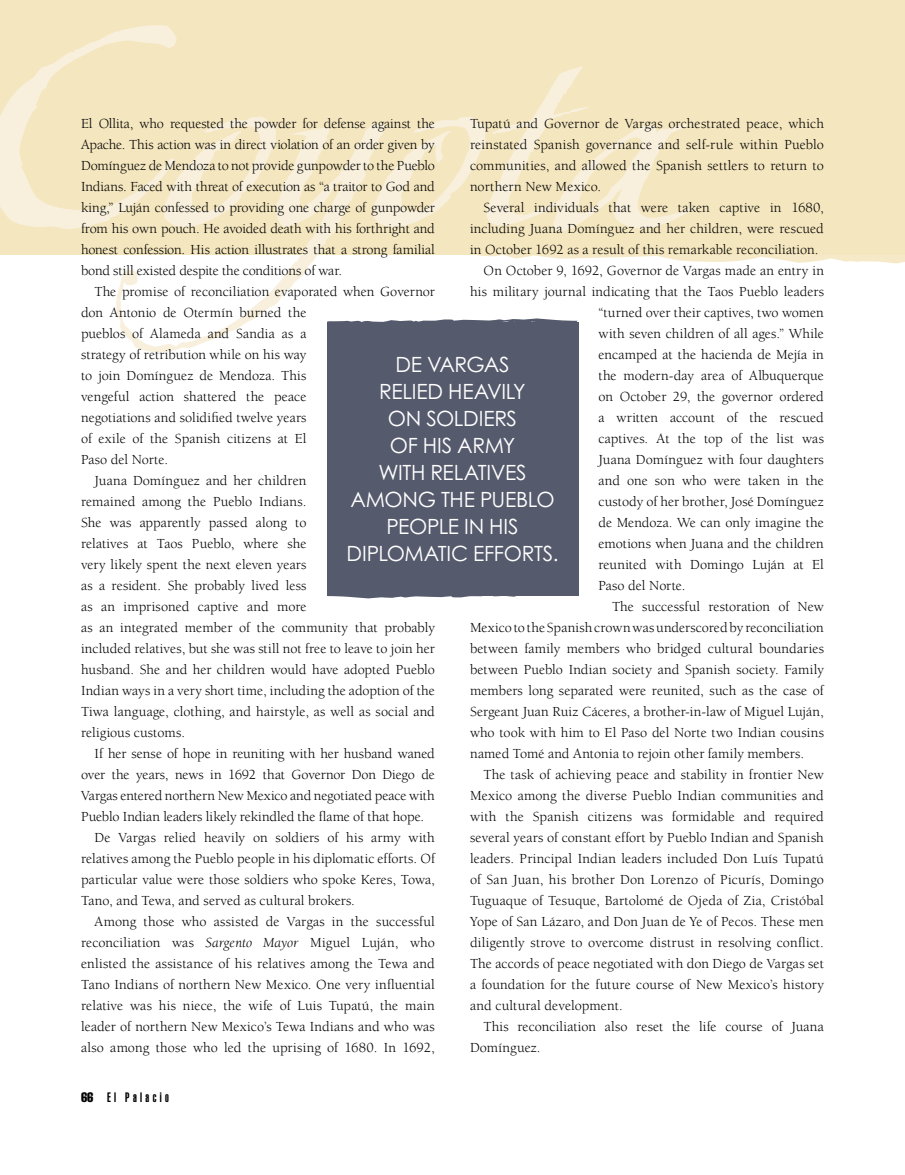
<style>
.page{position:relative;width:905px;height:1175px;background:#fff}
.page>*{position:absolute;margin:0;border:0;box-sizing:border-box;transform-origin:0 0}
.t1{font:21px/27px "Century Gothic";letter-spacing:-.015em;color:#fff;text-align:center}
.t2{font:14.25px/21px "Berkeley";letter-spacing:.005em;color:#000;text-align:justify}
.t3{font:900 extra-condensed 13.5px "Helvetica";letter-spacing:.25em;color:#000}
.s1{font-style:italic}
.s2{font-weight:400}
</style>
<div class="page">
<div style="left:0;top:0;width:904px;height:255px;background:#f4e6be"></div>
<svg style="left:116px;top:265px;width:193px;height:87px"></svg>
<svg style="left:0;top:25px;width:904px;height:240px"></svg>
<div style="left:327px;top:322px;width:251px;height:273px;background:#555a6d"></div>
<svg style="left:327px;top:318px;width:250px;height:4px"></svg>
<svg style="left:327px;top:595px;width:251px;height:3px"></svg>
<p class="t2" style="left:81px;top:113px;width:355px">El Ollita, who requested the powder for defense against the Apache. This action was in direct violation of an order given by Domínguez de Mendoza to not provide gunpowder to the Pueblo Indians. Faced with threat of execution as “a traitor to God and king,” Luján confessed to providing one charge of gunpowder from his own pouch. He avoided death with his forthright and honest confession. His action illustrates that a strong familial bond still existed despite the conditions of war.</p>
<p class="t2" style="left:94px;top:281px;width:342px">The promise of reconciliation evaporated when Governor</p>
<p class="t2" style="left:81px;top:302px;width:227px">don Antonio de Otermín burned the</p>
<p class="t2" style="left:81px;top:323px;width:227px">pueblos of Alameda and Sandia as a</p>
<p class="t2" style="left:81px;top:344px;width:227px">strategy of retribution while on his way</p>
<p class="t2" style="left:81px;top:365px;width:227px">to join Domínguez de Mendoza. This</p>
<p class="t2" style="left:81px;top:386px;width:227px">vengeful action shattered the peace</p>
<p class="t2" style="left:81px;top:407px;width:227px">negotiations and solidified twelve years</p>
<p class="t2" style="left:81px;top:428px;width:227px">of exile of the Spanish citizens at El</p>
<p class="t2" style="left:81px;top:449px;width:88px">Paso del Norte.</p>
<p class="t2" style="left:94px;top:470px;width:213px">Juana Domínguez and her children</p>
<p class="t2" style="left:81px;top:491px;width:227px">remained among the Pueblo Indians.</p>
<p class="t2" style="left:81px;top:512px;width:227px">She was apparently passed along to</p>
<p class="t2" style="left:81px;top:533px;width:227px">relatives at Taos Pueblo, where she</p>
<p class="t2" style="left:81px;top:554px;width:227px">very likely spent the next eleven years</p>
<p class="t2" style="left:81px;top:575px;width:227px">as a resident. She probably lived less</p>
<p class="t2" style="left:81px;top:596px;width:227px">as an imprisoned captive and more</p>
<p class="t2" style="left:81px;top:617px;width:355px">as an integrated member of the community that probably</p>
<p class="t2" style="left:81px;top:638px;width:355px">included relatives, but she was still not free to leave to join her</p>
<p class="t2" style="left:81px;top:659px;width:355px">husband. She and her children would have adopted Pueblo</p>
<p class="t2" style="left:81px;top:680px;width:355px">Indian ways in a very short time, including the adoption of the</p>
<p class="t2" style="left:81px;top:701px;width:355px">Tiwa language, clothing, and hairstyle, as well as social and</p>
<p class="t2" style="left:81px;top:722px;width:105px">religious customs.</p>
<p class="t2" style="left:94px;top:743px;width:342px">If her sense of hope in reuniting with her husband waned</p>
<p class="t2" style="left:81px;top:764px;width:355px">over the years, news in 1692 that Governor Don Diego de</p>
<p class="t2" style="left:81px;top:785px;width:355px">Vargas entered northern New Mexico and negotiated peace with</p>
<p class="t2" style="left:81px;top:806px;width:345px">Pueblo Indian leaders likely rekindled the flame of that hope.</p>
<p class="t2" style="left:94px;top:827px;width:342px">De Vargas relied heavily on soldiers of his army with</p>
<p class="t2" style="left:81px;top:848px;width:355px">relatives among the Pueblo people in his diplomatic efforts. Of</p>
<p class="t2" style="left:81px;top:869px;width:355px">particular value were those soldiers who spoke Keres, Towa,</p>
<p class="t2" style="left:81px;top:890px;width:275px">Tano, and Tewa, and served as cultural brokers.</p>
<p class="t2" style="left:94px;top:911px;width:342px">Among those who assisted de Vargas in the successful</p>
<p class="t2" style="left:81px;top:932px;width:355px">reconciliation was <span class="s1">Sargento Mayor</span> Miguel Luján, who</p>
<p class="t2" style="left:81px;top:953px;width:355px">enlisted the assistance of his relatives among the Tewa and</p>
<p class="t2" style="left:81px;top:974px;width:355px">Tano Indians of northern New Mexico. One very influential</p>
<p class="t2" style="left:81px;top:995px;width:355px">relative was his niece, the wife of Luis Tupatú, the main</p>
<p class="t2" style="left:81px;top:1016px;width:355px">leader of northern New Mexico’s Tewa Indians and who was</p>
<p class="t2" style="left:81px;top:1037px;width:355px">also among those who led the uprising of 1680. In 1692,</p>
<p class="t2" style="left:470px;top:113px;width:355px">Tupatú and Governor de Vargas orchestrated peace, which reinstated Spanish governance and self-rule within Pueblo communities, and allowed the Spanish settlers to return to northern New Mexico.</p>
<p class="t2" style="left:483px;top:197px;width:342px">Several individuals that were taken captive in 1680,</p>
<p class="t2" style="left:470px;top:218px;width:355px">including Juana Domínguez and her children, were rescued</p>
<p class="t2" style="left:470px;top:239px;width:350px">in October 1692 as a result of this remarkable reconciliation.</p>
<p class="t2" style="left:483px;top:260px;width:342px">On October 9, 1692, Governor de Vargas made an entry in</p>
<p class="t2" style="left:470px;top:281px;width:355px">his military journal indicating that the Taos Pueblo leaders</p>
<p class="t2" style="left:598px;top:302px;width:227px">“turned over their captives, two women</p>
<p class="t2" style="left:598px;top:323px;width:227px">with seven children of all ages.” While</p>
<p class="t2" style="left:598px;top:344px;width:227px">encamped at the hacienda de Mejía in</p>
<p class="t2" style="left:598px;top:365px;width:227px">the modern-day area of Albuquerque</p>
<p class="t2" style="left:598px;top:386px;width:227px">on October 29, the governor ordered</p>
<p class="t2" style="left:598px;top:407px;width:227px">a written account of the rescued</p>
<p class="t2" style="left:598px;top:428px;width:227px">captives. At the top of the list was</p>
<p class="t2" style="left:598px;top:449px;width:227px">Juana Domínguez with four daughters</p>
<p class="t2" style="left:598px;top:470px;width:227px">and one son who were taken in the</p>
<p class="t2" style="left:598px;top:491px;width:227px">custody of her brother, José Domínguez</p>
<p class="t2" style="left:598px;top:512px;width:227px">de Mendoza. We can only imagine the</p>
<p class="t2" style="left:598px;top:533px;width:227px">emotions when Juana and the children</p>
<p class="t2" style="left:598px;top:554px;width:227px">reunited with Domingo Luján at El</p>
<p class="t2" style="left:598px;top:575px;width:88px">Paso del Norte.</p>
<p class="t2" style="left:612px;top:596px;width:213px">The successful restoration of New</p>
<p class="t2" style="left:470px;top:617px;width:355px">Mexico to the Spanish crown was underscored by reconciliation</p>
<p class="t2" style="left:470px;top:638px;width:355px">between family members who bridged cultural boundaries</p>
<p class="t2" style="left:470px;top:659px;width:355px">between Pueblo Indian society and Spanish society. Family</p>
<p class="t2" style="left:470px;top:680px;width:355px">members long separated were reunited, such as the case of</p>
<p class="t2" style="left:470px;top:701px;width:355px">Sergeant Juan Ruiz Cáceres, a brother-in-law of Miguel Luján,</p>
<p class="t2" style="left:470px;top:722px;width:355px">who took with him to El Paso del Norte two Indian cousins</p>
<p class="t2" style="left:470px;top:743px;width:335px">named Tomé and Antonia to rejoin other family members.</p>
<p class="t2" style="left:483px;top:764px;width:342px">The task of achieving peace and stability in frontier New</p>
<p class="t2" style="left:470px;top:785px;width:355px">Mexico among the diverse Pueblo Indian communities and</p>
<p class="t2" style="left:470px;top:806px;width:355px">with the Spanish citizens was formidable and required</p>
<p class="t2" style="left:470px;top:827px;width:355px">several years of constant effort by Pueblo Indian and Spanish</p>
<p class="t2" style="left:470px;top:848px;width:355px">leaders. Principal Indian leaders included Don Luís Tupatú</p>
<p class="t2" style="left:470px;top:869px;width:355px">of San Juan, his brother Don Lorenzo of Picurís, Domingo</p>
<p class="t2" style="left:470px;top:890px;width:355px">Tuguaque of Tesuque, Bartolomé de Ojeda of Zia, Cristóbal</p>
<p class="t2" style="left:470px;top:911px;width:355px">Yope of San Lázaro, and Don Juan de Ye of Pecos. These men</p>
<p class="t2" style="left:470px;top:932px;width:355px">diligently strove to overcome distrust in resolving conflict.</p>
<p class="t2" style="left:470px;top:953px;width:355px">The accords of peace negotiated with don Diego de Vargas set</p>
<p class="t2" style="left:470px;top:974px;width:355px">a foundation for the future course of New Mexico’s history</p>
<p class="t2" style="left:470px;top:995px;width:154px">and cultural development.</p>
<p class="t2" style="left:483px;top:1016px;width:342px">This reconciliation also reset the life course of Juana</p>
<p class="t2" style="left:470px;top:1037px;width:72px">Domínguez.</p>
<h1 class="t1" style="left:346px;top:351px;width:213px">DE VARGAS<br>RELIED HEAVILY<br>ON SOLDIERS<br>OF HIS ARMY<br>WITH RELATIVES<br>AMONG THE PUEBLO<br>PEOPLE IN HIS<br>DIPLOMATIC EFFORTS.</h1>
<p class="t3" style="left:81px;top:1089px;width:89px"><span class="s2">66</span> El Palacio</p>
</div>
